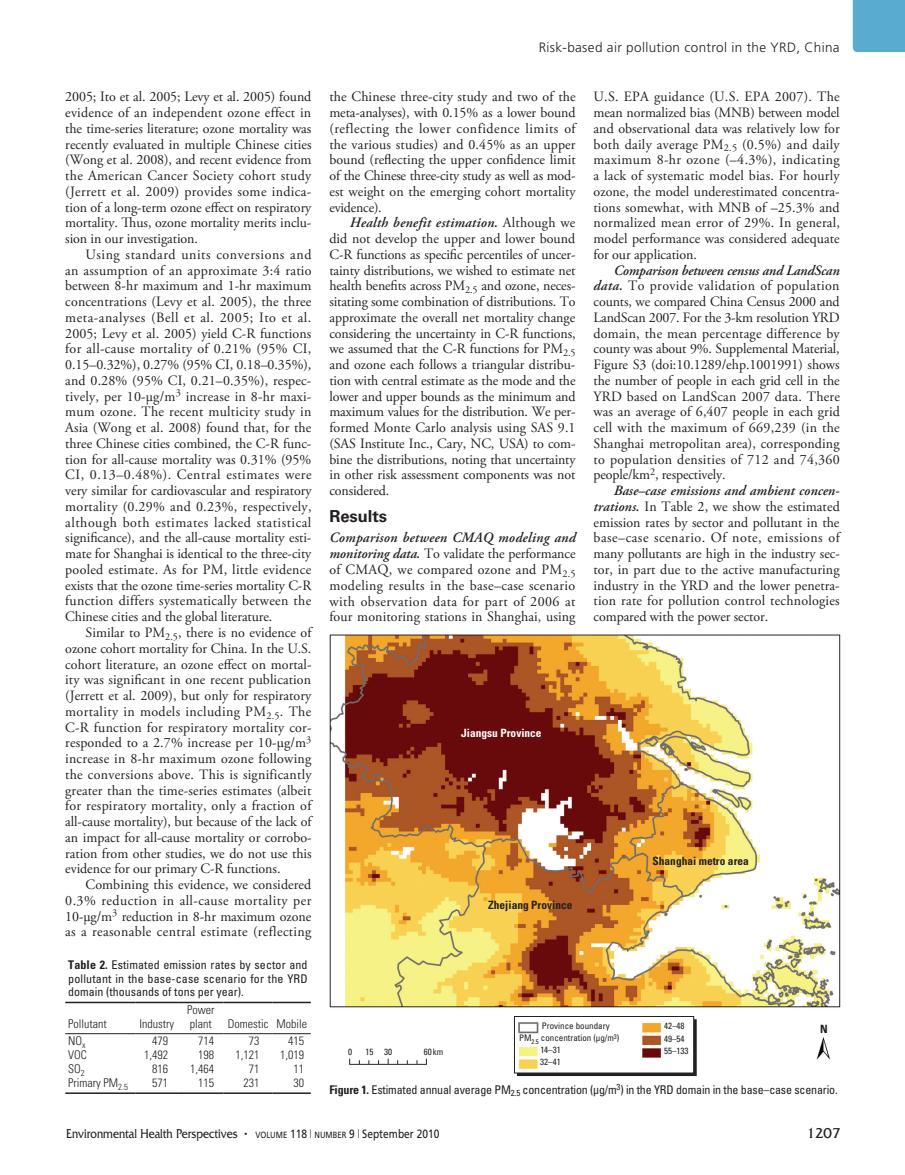
<style>
.page{position:relative;width:905px;height:1175px;background:#fff}
.page>*{position:absolute;margin:0;border:0;box-sizing:border-box;transform-origin:0 0}
.t1{font:700 16.5px "Univers LT Std";color:#231f20}
.t2{font:15px "Friz Quadrata Std";color:#231f20}
.t3{font:14.25px/15.8px "Adobe Garamond Pro";color:#231f20;text-align:justify}
.t4{font:13.5px "Friz Quadrata Std";color:#231f20;scale:.85 1}
.t5{font:300 13.5px "Frutiger LT Std";letter-spacing:.025em;color:#231f20}
.t6{font:condensed 12px/13.5px "Univers LT Std";letter-spacing:-.015em;color:#231f20;text-align:justify}
.t7{font:300 condensed 12px/13.5px "Univers LT Std";color:#231f20}
.t8{font:700 condensed 11.4px "Univers LT Std";color:#231f20}
.t9{font:700 condensed 11.4px "Univers LT Std";color:#fff}
.t10{font:condensed 9px/12px "Univers LT Std";color:#231f20}
.s1{font-weight:700}
.s2{font-weight:600;font-style:italic}
.s3{font-size:12px}
.s4{font-family:"Frutiger LT Std";font-size:9px}
.s5{font-family:"Frutiger LT Std";font-size:12px}
.s6{font-family:"Frutiger LT Std";font-weight:300;font-size:9px}
</style>
<div class="page">
<div style="left:852px;top:0;width:52px;height:52px;background:#59accd"></div>
<hr style="left:65px;top:1033px;width:70px;height:1px;background:#231f20">
<hr style="left:135px;top:1033px;width:43px;height:1px;background:#231f20">
<hr style="left:178px;top:1033px;width:45px;height:1px;background:#231f20">
<hr style="left:223px;top:1033px;width:50px;height:1px;background:#231f20">
<hr style="left:273px;top:1033px;width:38px;height:1px;background:#231f20">
<hr style="left:65px;top:1001px;width:70px;height:2px;background:#231f20">
<hr style="left:135px;top:1001px;width:43px;height:2px;background:#231f20">
<hr style="left:178px;top:1001px;width:45px;height:2px;background:#231f20">
<hr style="left:223px;top:1001px;width:50px;height:2px;background:#231f20">
<hr style="left:273px;top:1001px;width:38px;height:2px;background:#231f20">
<hr style="left:65px;top:1092px;width:70px;height:2px;background:#231f20">
<hr style="left:135px;top:1092px;width:43px;height:2px;background:#231f20">
<hr style="left:178px;top:1092px;width:45px;height:2px;background:#231f20">
<hr style="left:223px;top:1092px;width:50px;height:2px;background:#231f20">
<hr style="left:273px;top:1092px;width:38px;height:2px;background:#231f20">
<img style="left:329px;top:634px;width:511px;height:431px">
<svg style="left:514px;top:1016px;width:184px;height:60px"></svg>
<p class="t3" style="left:65px;top:89px;width:248px">2005; Ito et al. 2005; Levy et al. 2005) found evidence of an independent ozone effect in the time-series literature; ozone mortality was recently evaluated in multiple Chinese cities (Wong et al. 2008), and recent evidence from the American Cancer Society cohort study (Jerrett et al. 2009) provides some indica&shy;tion of a long-term ozone effect on respiratory mortality. Thus, ozone mortality merits inclu&shy;sion in our investigation.</p>
<p class="t3" style="left:65px;top:247px;width:248px;text-indent:20px">Using standard units conversions and an assumption of an approximate 3:4 ratio between 8-hr maximum and 1-hr maximum concentrations (Levy et al. 2005), the three meta-analyses (Bell et al. 2005; Ito et al.<br>2005; Levy et al. 2005) yield C-R functions for all-cause mortality of 0.21% (95% CI, 0.15–0.32%), 0.27% (95% CI, 0.18–0.35%), and 0.28% (95% CI, 0.21–0.35%), respec&shy;tively, per 10‑μg/m<sup>3</sup> increase in 8-hr maxi&shy;mum ozone. The recent multicity study in Asia (Wong et al. 2008) found that, for the three Chinese cities combined, the C-R func&shy;tion for all-cause mortality was 0.31% (95% CI, 0.13–0.48%). Central estimates were very similar for cardiovascular and respiratory mortality (0.29% and 0.23%, respectively, although both estimates lacked statistical significance), and the all-cause mortality esti&shy;mate for Shanghai is identical to the three-city pooled estimate. As for PM, little evidence exists that the ozone time-series mortality C-R function differs systematically between the Chinese cities and the global literature.</p>
<p class="t3" style="left:65px;top:625px;width:248px;text-indent:20px">Similar to PM<sub>2.5</sub>, there is no evidence of ozone cohort mortality for China. In the U.S. cohort literature, an ozone effect on mortal&shy;ity was significant in one recent publication (Jerrett et al. 2009), but only for respiratory mortality in models including PM<sub>2.5</sub>. The C-R function for respiratory mortality cor&shy;responded to a 2.7% increase per 10‑μg/m<sup>3 </sup>increase in 8-hr maximum ozone following the conversions above. This is significantly greater than the time-series estimates (albeit for respiratory mortality, only a fraction of all-cause mortality), but because of the lack of an impact for all-cause mortality or corrobo&shy;ration from other studies, we do not use this evidence for our primary C-R functions.</p>
<p class="t3" style="left:65px;top:877px;width:248px;text-indent:20px">Combining this evidence, we considered 0.3% reduction in all-cause mortality per 10‑μg/m<sup>3</sup> reduction in 8-hr maximum ozone as a reasonable central estimate (reflecting</p>
<p class="t6" style="left:68px;top:958px;width:241px"><span class="s1">Table 2.</span> Estimated emission rates by sector and pollutant in the base-case scenario for the YRD domain (thousands of tons per year).</p>
<p class="t7" style="left:68px;top:1016px;width:40px">Pollutant</p>
<p class="t7" style="left:139px;top:1016px;width:36px">Industry</p>
<p class="t7" style="left:187px;top:1003px;width:29px">Power plant</p>
<p class="t7" style="left:228px;top:1016px;width:81px">Domestic Mobile</p>
<p class="t7" style="left:68px;top:1034px;width:19px">NO<sub>x</sub></p>
<p class="t7" style="left:152px;top:1034px;width:17px">479</p>
<p class="t7" style="left:198px;top:1034px;width:17px">714</p>
<p class="t7" style="left:249px;top:1034px;width:12px">73</p>
<p class="t7" style="left:288px;top:1034px;width:17px">415</p>
<p class="t7" style="left:68px;top:1048px;width:20px">VOC</p>
<p class="t7" style="left:144px;top:1048px;width:25px">1,492</p>
<p class="t7" style="left:198px;top:1048px;width:17px">198</p>
<p class="t7" style="left:235px;top:1048px;width:25px">1,121</p>
<p class="t7" style="left:280px;top:1048px;width:25px">1,019</p>
<p class="t7" style="left:68px;top:1062px;width:18px">SO<sub>2</sub></p>
<p class="t7" style="left:152px;top:1062px;width:17px">816</p>
<p class="t7" style="left:190px;top:1062px;width:25px">1,464</p>
<p class="t7" style="left:249px;top:1062px;width:12px">71</p>
<p class="t7" style="left:293px;top:1062px;width:12px">11</p>
<p class="t7" style="left:68px;top:1076px;width:61px">Primary PM<sub>2.5</sub></p>
<p class="t7" style="left:152px;top:1076px;width:17px">571</p>
<p class="t7" style="left:198px;top:1076px;width:17px">115</p>
<p class="t7" style="left:243px;top:1076px;width:17px">231</p>
<p class="t7" style="left:293px;top:1076px;width:12px">30</p>
<p class="t5" style="left:538px;top:40px;width:302px">Risk-based air pollution control in the YRD, China</p>
<p class="t3" style="left:329px;top:89px;width:248px">the Chinese three-city study and two of the meta-analyses), with 0.15% as a lower bound (reflecting the lower confidence limits of the various studies) and 0.45% as an upper bound (reflecting the upper confidence limit of the Chinese three-city study as well as mod&shy;est weight on the emerging cohort mortality evidence).</p>
<p class="t3" style="left:329px;top:215px;width:248px;text-indent:20px"><span class="s2">Health benefit estimation.</span> Although we did not develop the upper and lower bound C-R functions as specific percentiles of uncer&shy;tainty distributions, we wished to estimate net health benefits across PM<sub>2.5</sub> and ozone, neces&shy;sitating some combination of distributions. To approximate the overall net mortality change considering the uncertainty in C-R functions, we assumed that the C-R functions for PM<sub>2.5 </sub>and ozone each follows a triangular distribu&shy;tion with central estimate as the mode and the lower and upper bounds as the minimum and maximum values for the distribution. We per&shy;formed Monte Carlo analysis using SAS 9.1 (SAS Institute Inc., Cary, NC, USA) to com&shy;bine the distributions, noting that uncertainty in other risk assessment components was not considered.</p>
<p class="t1" style="left:329px;top:507px;width:59px">Results</p>
<p class="t3" style="left:329px;top:530px;width:248px"><span class="s2">Comparison between CMAQ modeling and monitoring data.</span> To validate the performance of CMAQ, we compared ozone and PM<sub>2.5 </sub>modeling results in the base–case scenario with observation data for part of 2006 at four monitoring stations in Shanghai, using</p>
<p class="t3" style="left:593px;top:89px;width:248px">U.S. EPA guidance (U.S. EPA 2007). The mean normalized bias (MNB) between model and observational data was relatively low for both daily average PM<sub>2.5</sub> (0.5%) and daily maximum 8-hr ozone (–4.3%), indicating a lack of systematic model bias. For hourly ozone, the model underestimated concentra&shy;tions somewhat, with MNB of –25.3% and normalized mean error of 29%. In general, model performance was considered adequate for our application.</p>
<p class="t3" style="left:593px;top:263px;width:248px;text-indent:20px"><span class="s2">Comparison between census and LandScan data.</span> To provide validation of population counts, we compared China Census 2000 and LandScan 2007. For the 3-km resolution YRD domain, the mean percentage difference by county was about 9%. Supplemental Material, Figure S3 (doi:10.1289/ehp.1001991) shows the number of people in each grid cell in the YRD based on LandScan 2007 data. There was an average of 6,407 people in each grid cell with the maximum of 669,239 (in the Shanghai metropolitan area), corresponding to population densities of 712 and 74,360 people/km<sup>2</sup>, respectively.</p>
<p class="t3" style="left:593px;top:483px;width:248px;text-indent:20px"><span class="s2">Base–case emissions and ambient concen&shy;trations.</span> In Table 2, we show the estimated emission rates by sector and pollutant in the base–case scenario. Of note, emissions of many pollutants are high in the industry sec&shy;tor, in part due to the active manufacturing industry in the YRD and the lower penetra&shy;tion rate for pollution control technologies compared with the power sector.</p>
<p class="t9" style="left:461px;top:726px;width:82px">Jiangsu Province</p>
<p class="t8" style="left:488px;top:897px;width:86px">Zhejiang Province</p>
<p class="t8" style="left:652px;top:854px;width:98px">Shanghai metro area</p>
<p class="t10" style="left:348px;top:1045px;width:5px">0</p>
<p class="t10" style="left:365px;top:1045px;width:28px">15 30</p>
<p class="t10" style="left:424px;top:1045px;width:21px">60km</p>
<p class="t10" style="left:541px;top:1019px;width:69px">Province boundary</p>
<p class="t10" style="left:540px;top:1044px;width:22px">14–31<br>32–41</p>
<p class="t10" style="left:519px;top:1032px;width:102px">PM<sub>2.5</sub> concentration (µg/m<sup>3</sup>)</p>
<p class="t10" style="left:664px;top:1019px;width:22px;line-height:13.2px">42–48<br>49–54</p>
<p class="t10" style="left:664px;top:1045px;width:26px">55–133</p>
<p class="t8" style="left:820px;top:1022px;width:9px">N</p>
<p class="t6" style="left:329px;top:1082px;width:509px"><span class="s1">Figure 1.</span> Estimated annual average PM<sub>2.5</sub> concentration (μg/m<sup>3</sup>) in the YRD domain in the base–case scenario.</p>
<p class="t4" style="left:66px;top:1125px;width:441px">Environmental Health Perspectives <span class="s3">•</span> <span class="s4">VOLUME</span> <span class="s5">118</span> <span class="s6">|</span> <span class="s4">NUMBER</span> <span class="s5">9</span> <span class="s6">|</span> <span class="s5">September 2010</span></p>
<p class="t2" style="left:806px;top:1124px;width:35px">1207</p>
</div>
